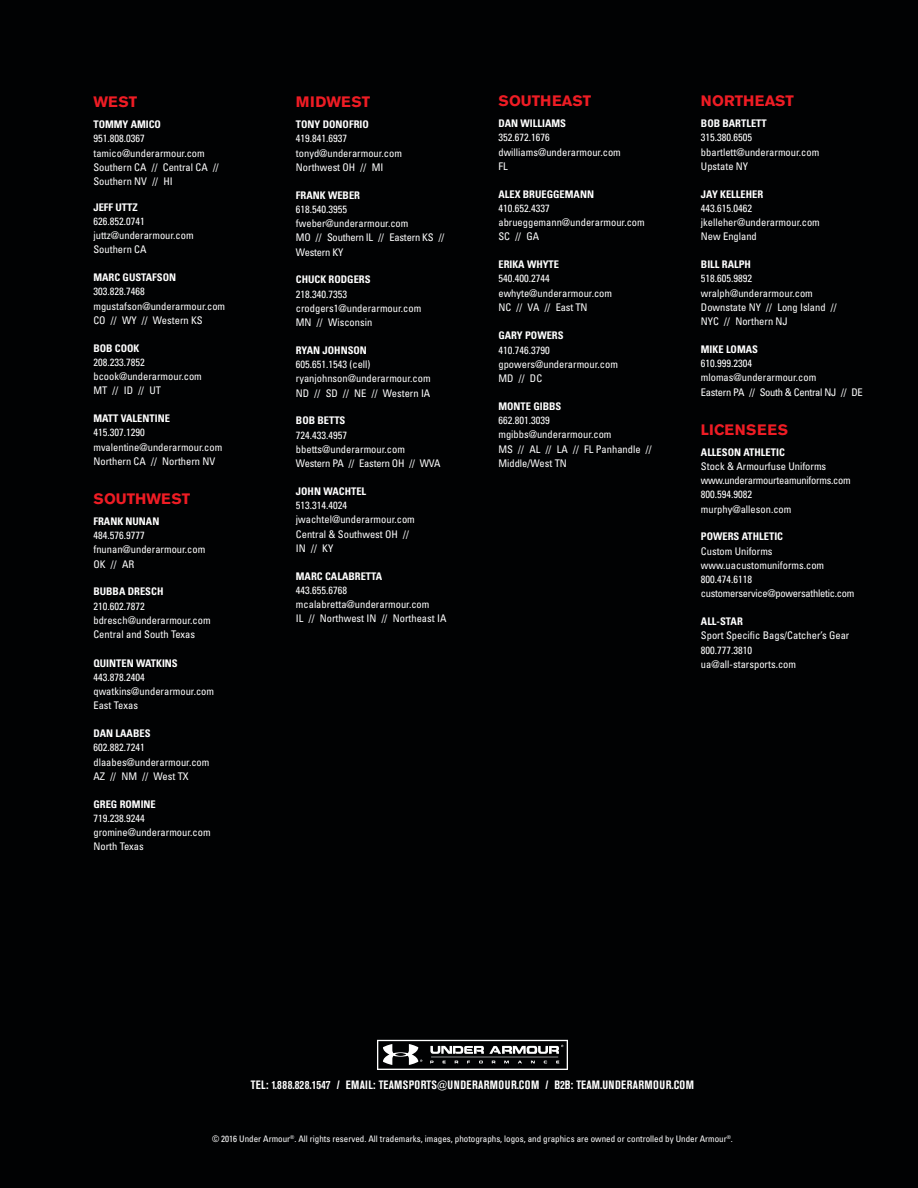
<style>
.page{position:relative;width:918px;height:1188px;background:#010203}
.page>*{position:absolute;margin:0;border:0;box-sizing:border-box;transform-origin:0 0}
.bodycopy{font:700 15px "Akzidenz Grotesk BE";color:#ee1c24}
.bodycopy-2{font:700 15px "Akzidenz Grotesk BE";letter-spacing:.04em;color:#ee1c24}
.bodycopy-3{font:700 15px "Akzidenz Grotesk BE";letter-spacing:.02em;color:#ee1c24}
.bodycopy-4{font:700 condensed 12px "Akzidenz Grotesk BE";letter-spacing:.035em;color:#fff}
.t1{font:condensed 10.5px/14.2px "Univers";color:#fff}
.t2{font:700 condensed 10.5px "Univers";color:#fff}
.t3{font:condensed 10.5px/14.2px "Univers";letter-spacing:-.02em;color:#fff}
.t4{font:condensed 10.5px "Univers";letter-spacing:-.025em;color:#fff}
.t5{font:condensed 9px "Univers";color:#fff}
</style>
<div class="page">
<svg style="left:377px;top:1040px;width:191px;height:30px"></svg>
<p class="bodycopy" style="left:93px;top:93px;width:45px">WEST</p>
<p class="t2" style="left:93px;top:118px;width:69px">TOMMY AMICO</p>
<p class="t1" style="left:93px;top:131px;width:53px">951.808.0367</p>
<p class="t1" style="left:93px;top:146px;width:113px">tamico@underarmour.com</p>
<p class="t1" style="left:93px;top:160px;width:127px">Southern CA // Central CA //<br>Southern NV // HI</p>
<p class="t2" style="left:93px;top:201px;width:46px">JEFF UTTZ</p>
<p class="t1" style="left:93px;top:214px;width:53px">626.852.0741</p>
<p class="t1" style="left:93px;top:228px;width:102px">juttz@underarmour.com</p>
<p class="t1" style="left:93px;top:242px;width:55px">Southern CA</p>
<p class="t2" style="left:93px;top:271px;width:84px">MARC GUSTAFSON</p>
<p class="t1" style="left:93px;top:284px;width:53px">303.828.7468</p>
<p class="t1" style="left:93px;top:299px;width:133px">mgustafson@underarmour.com</p>
<p class="t1" style="left:93px;top:313px;width:111px">CO // WY // Western KS</p>
<p class="t2" style="left:93px;top:342px;width:48px">BOB COOK</p>
<p class="t1" style="left:93px;top:355px;width:53px">208.233.7852</p>
<p class="t1" style="left:93px;top:369px;width:110px">bcook@underarmour.com</p>
<p class="t1" style="left:93px;top:383px;width:69px">MT // ID // UT</p>
<p class="t2" style="left:93px;top:412px;width:78px">MATT VALENTINE</p>
<p class="t1" style="left:93px;top:425px;width:53px">415.307.1290</p>
<p class="t1" style="left:93px;top:440px;width:130px">mvalentine@underarmour.com</p>
<p class="t1" style="left:93px;top:454px;width:123px">Northern CA // Northern NV</p>
<p class="bodycopy" style="left:93px;top:490px;width:98px">SOUTHWEST</p>
<p class="t2" style="left:93px;top:515px;width:67px">FRANK NUNAN</p>
<p class="t1" style="left:93px;top:528px;width:113px">484.576.9777 fnunan@underarmour.com</p>
<p class="t1" style="left:93px;top:557px;width:42px">OK // AR</p>
<p class="t2" style="left:93px;top:585px;width:72px">BUBBA DRESCH</p>
<p class="t1" style="left:93px;top:599px;width:53px">210.602.7872</p>
<p class="t1" style="left:93px;top:613px;width:119px">bdresch@underarmour.com<br>Central and South Texas</p>
<p class="t2" style="left:93px;top:657px;width:86px">QUINTEN WATKINS</p>
<p class="t1" style="left:93px;top:670px;width:53px">443.878.2404</p>
<p class="t1" style="left:93px;top:684px;width:122px">qwatkins@underarmour.com</p>
<p class="t1" style="left:93px;top:698px;width:46px">East Texas</p>
<p class="t2" style="left:93px;top:727px;width:59px">DAN LAABES</p>
<p class="t1" style="left:93px;top:740px;width:53px">602.882.7241</p>
<p class="t1" style="left:93px;top:755px;width:118px">dlaabes@underarmour.com</p>
<p class="t1" style="left:93px;top:769px;width:97px">AZ // NM // West TX</p>
<p class="t2" style="left:93px;top:798px;width:64px">GREG ROMINE</p>
<p class="t1" style="left:93px;top:811px;width:53px">719.238.9244</p>
<p class="t1" style="left:93px;top:825px;width:119px">gromine@underarmour.com</p>
<p class="t1" style="left:93px;top:839px;width:52px">North Texas</p>
<p class="bodycopy-3" style="left:296px;top:93px;width:76px">MIDWEST</p>
<p class="t2" style="left:296px;top:118px;width:74px">TONY DONOFRIO</p>
<p class="t1" style="left:296px;top:131px;width:53px">419.841.6937</p>
<p class="t1" style="left:296px;top:146px;width:108px">tonyd@underarmour.com</p>
<p class="t1" style="left:296px;top:160px;width:89px">Northwest OH // MI</p>
<p class="t2" style="left:296px;top:189px;width:66px">FRANK WEBER</p>
<p class="t1" style="left:296px;top:202px;width:53px">618.540.3955</p>
<p class="t1" style="left:296px;top:216px;width:114px">fweber@underarmour.com</p>
<p class="t3" style="left:296px;top:230px;width:150px">MO // Southern IL // Eastern KS //<br>Western KY</p>
<p class="t2" style="left:296px;top:273px;width:76px">CHUCK RODGERS</p>
<p class="t1" style="left:296px;top:287px;width:53px">218.340.7353</p>
<p class="t1" style="left:296px;top:301px;width:127px">crodgers1@underarmour.com</p>
<p class="t1" style="left:296px;top:315px;width:78px">MN // Wisconsin</p>
<p class="t2" style="left:296px;top:344px;width:73px">RYAN JOHNSON</p>
<p class="t1" style="left:296px;top:357px;width:76px">605.651.1543 (cell)</p>
<p class="t1" style="left:296px;top:371px;width:136px">ryanjohnson@underarmour.com</p>
<p class="t1" style="left:296px;top:386px;width:136px">ND // SD // NE // Western IA</p>
<p class="t2" style="left:296px;top:414px;width:51px">BOB BETTS</p>
<p class="t1" style="left:296px;top:428px;width:53px">724.433.4957</p>
<p class="t1" style="left:296px;top:442px;width:111px">bbetts@underarmour.com</p>
<p class="t3" style="left:296px;top:456px;width:146px">Western PA // Eastern OH // WVA</p>
<p class="t2" style="left:296px;top:485px;width:72px">JOHN WACHTEL</p>
<p class="t1" style="left:296px;top:498px;width:53px">513.314.4024</p>
<p class="t1" style="left:296px;top:512px;width:120px">jwachtel@underarmour.com</p>
<p class="t1" style="left:296px;top:527px;width:115px">Central &amp; Southwest OH //<br>IN // KY</p>
<p class="t2" style="left:296px;top:570px;width:88px">MARC CALABRETTA</p>
<p class="t1" style="left:296px;top:583px;width:152px">443.655.6768 mcalabretta@underarmour.com<br>IL // Northwest IN // Northeast IA</p>
<p class="bodycopy" style="left:498px;top:92px;width:94px">SOUTHEAST</p>
<p class="t2" style="left:498px;top:117px;width:69px">DAN WILLIAMS</p>
<p class="t1" style="left:498px;top:130px;width:53px">352.672.1676</p>
<p class="t1" style="left:498px;top:145px;width:124px">dwilliams@underarmour.com</p>
<p class="t1" style="left:498px;top:159px;width:11px">FL</p>
<p class="t2" style="left:498px;top:187px;width:97px">ALEX BRUEGGEMANN</p>
<p class="t1" style="left:498px;top:201px;width:53px">410.652.4337</p>
<p class="t1" style="left:498px;top:215px;width:148px">abrueggemann@underarmour.com</p>
<p class="t1" style="left:498px;top:229px;width:42px">SC // GA</p>
<p class="t2" style="left:498px;top:258px;width:62px">ERIKA WHYTE</p>
<p class="t1" style="left:498px;top:271px;width:53px">540.400.2744</p>
<p class="t1" style="left:498px;top:286px;width:115px">ewhyte@underarmour.com</p>
<p class="t3" style="left:498px;top:300px;width:91px">NC // VA // East TN</p>
<p class="t2" style="left:498px;top:329px;width:67px">GARY POWERS</p>
<p class="t1" style="left:498px;top:343px;width:53px">410.746.3790</p>
<p class="t1" style="left:498px;top:357px;width:121px">gpowers@underarmour.com</p>
<p class="t1" style="left:498px;top:371px;width:45px">MD // DC</p>
<p class="t2" style="left:498px;top:400px;width:64px">MONTE GIBBS</p>
<p class="t1" style="left:498px;top:413px;width:53px">662.801.3039</p>
<p class="t1" style="left:498px;top:427px;width:115px">mgibbs@underarmour.com</p>
<p class="t1" style="left:498px;top:442px;width:155px">MS // AL // LA // FL Panhandle //<br>Middle/West TN</p>
<p class="bodycopy" style="left:701px;top:92px;width:95px">NORTHEAST</p>
<p class="t2" style="left:701px;top:117px;width:67px">BOB BARTLETT</p>
<p class="t1" style="left:701px;top:130px;width:53px">315.380.6505</p>
<p class="t1" style="left:701px;top:145px;width:120px">bbartlett@underarmour.com</p>
<p class="t1" style="left:701px;top:159px;width:49px">Upstate NY</p>
<p class="t2" style="left:701px;top:187px;width:64px">JAY KELLEHER</p>
<p class="t1" style="left:701px;top:201px;width:53px">443.615.0462</p>
<p class="t1" style="left:701px;top:215px;width:120px">jkelleher@underarmour.com</p>
<p class="t1" style="left:701px;top:229px;width:57px">New England</p>
<p class="t2" style="left:701px;top:258px;width:52px">BILL RALPH</p>
<p class="t1" style="left:701px;top:271px;width:53px">518.605.9892</p>
<p class="t1" style="left:701px;top:286px;width:113px">wralph@underarmour.com</p>
<p class="t1" style="left:701px;top:300px;width:137px">Downstate NY // Long Island //<br>NYC // Northern NJ</p>
<p class="t2" style="left:701px;top:343px;width:59px">MIKE LOMAS</p>
<p class="t1" style="left:701px;top:356px;width:53px">610.999.2304</p>
<p class="t1" style="left:701px;top:370px;width:117px">mlomas@underarmour.com</p>
<p class="t4" style="left:701px;top:385px;width:163px">Eastern PA // South &amp; Central NJ // DE</p>
<p class="bodycopy-2" style="left:701px;top:421px;width:89px">LICENSEES</p>
<p class="t2" style="left:701px;top:445px;width:85px">ALLESON ATHLETIC</p>
<p class="t1" style="left:701px;top:459px;width:151px">Stock &amp; Armourfuse Uniforms www.underarmourteamuniforms.com<br>800.594.9082<br>murphy@alleson.com</p>
<p class="t2" style="left:701px;top:530px;width:84px">POWERS ATHLETIC</p>
<p class="t1" style="left:701px;top:544px;width:155px">Custom Uniforms www.uacustomuniforms.com<br>800.474.6118 customerservice@powersathletic.com</p>
<p class="t2" style="left:701px;top:615px;width:43px">ALL-STAR</p>
<p class="t1" style="left:701px;top:628px;width:150px">Sport Specific Bags/Catcher’s Gear<br>800.777.3810 ua@all-starsports.com</p>
<p class="bodycopy-4" style="left:251px;top:1078px;width:445px">TEL: 1.888.828.1547 / EMAIL: TEAMSPORTS@UNDERARMOUR.COM / B2B: TEAM.UNDERARMOUR.COM</p>
<p class="t5" style="left:212px;top:1133px;width:522px">© 2016 Under Armour<sup>®</sup>. All rights reserved. All trademarks, images, photographs, logos, and graphics are owned or controlled by Under Armour<sup>®</sup>.</p>
</div>
